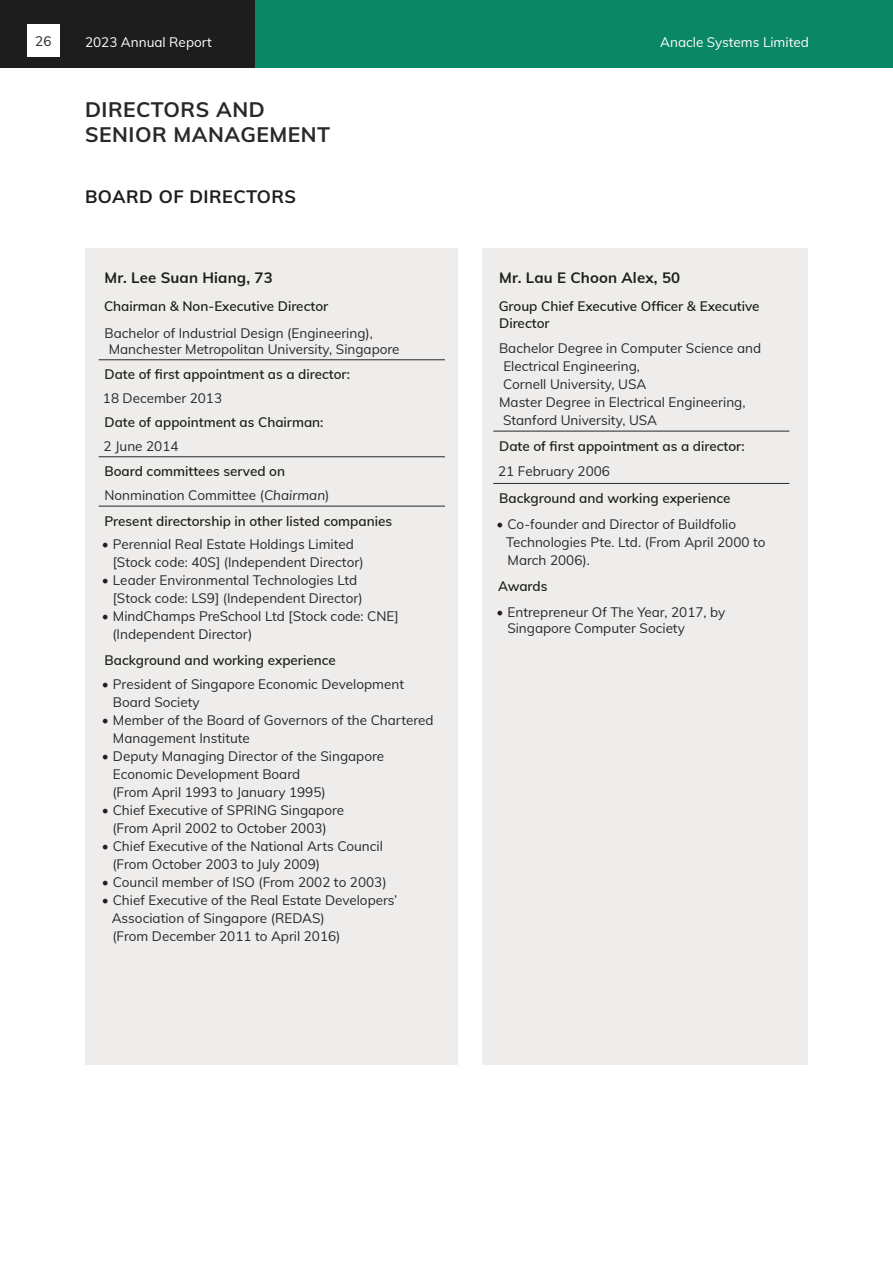
<style>
.page{position:relative;width:893px;height:1263px;background:#fff}
.page>*{position:absolute;margin:0;border:0;box-sizing:border-box;transform-origin:0 0}
.t1{font:700 21px "Mulish";letter-spacing:.025em;color:#282828}
.t2{font:700 18px "Mulish";letter-spacing:.025em;color:#1e1e1d}
.t3{font:700 15px "Mulish";letter-spacing:.01em;color:#1e1e1d}
.t4{font:13.5px/18px "Mulish";color:#282828}
.t5{font:600 13.5px/16.2px "Mulish";color:#1e1e1d}
.t6{font:13.5px "Mulish";color:#fff}
.s1{font-style:italic}
.s2{font-family:"Minion Pro";font-size:18px;color:#231f20}
</style>
<div class="page">
<div style="left:483px;top:248px;width:325px;height:816px;background:#efedec"></div>
<div style="left:85px;top:248px;width:372px;height:816px;background:#efedec"></div>
<hr style="left:99px;top:359px;width:346px;height:1px;background:#282828">
<hr style="left:99px;top:456px;width:346px;height:1px;background:#282828">
<hr style="left:99px;top:506px;width:346px;height:1px;background:#282828">
<hr style="left:493px;top:431px;width:296px;height:1px;background:#282828">
<hr style="left:493px;top:483px;width:296px;height:1px;background:#282828">
<div style="left:0;top:0;width:255px;height:68px;background:#1c1d1c"></div>
<div style="left:255px;top:0;width:638px;height:68px;background:#0a8765"></div>
<div style="left:27px;top:24px;width:33px;height:33px;background:#fff"></div>
<p class="t4" style="left:35px;top:31px;width:18px">26</p>
<p class="t6" style="left:85px;top:32px;width:128px">2023 Annual Report</p>
<p class="t6" style="left:660px;top:32px;width:150px">Anacle Systems Limited</p>
<p class="t1" style="left:85px;top:94px;width:181px">DIRECTORS AND</p>
<p class="t1" style="left:85px;top:119px;width:247px">SENIOR MANAGEMENT</p>
<p class="t2" style="left:85px;top:183px;width:213px">BOARD OF DIRECTORS</p>
<p class="t3" style="left:104px;top:267px;width:170px">Mr. Lee Suan Hiang, 73</p>
<p class="t5" style="left:104px;top:298px;width:226px">Chairman &amp; Non-Executive Director</p>
<p class="t4" style="left:109px;top:324px;width:292px;line-height:16.2px;text-indent:-4px">Bachelor of Industrial Design (Engineering),<br>Manchester Metropolitan University, Singapore</p>
<p class="t5" style="left:105px;top:366px;width:247px">Date of first appointment as a director:</p>
<p class="t4" style="left:103px;top:389px;width:121px">18 December 2013</p>
<p class="t5" style="left:105px;top:413px;width:220px">Date of appointment as Chairman:</p>
<p class="t4" style="left:104px;top:436px;width:77px">2 June 2014</p>
<p class="t5" style="left:105px;top:463px;width:182px">Board committees served on</p>
<p class="t4" style="left:104px;top:486px;width:227px">Nonmination Committee (<span class="s1">Chairman</span>)</p>
<p class="t5" style="left:105px;top:512px;width:289px">Present directorship in other listed companies</p>
<p class="t4" style="left:113px;top:535px;width:253px;text-indent:-11px"><span class="s2">•</span> Perennial Real Estate Holdings Limited [Stock code: 40S] (Independent Director)</p>
<p class="t4" style="left:113px;top:571px;width:252px;text-indent:-11px"><span class="s2">•</span> Leader Environmental Technologies Ltd [Stock code: LS9] (Independent Director)</p>
<p class="t4" style="left:112px;top:607px;width:288px;text-indent:-11px"><span class="s2">•</span> MindChamps PreSchool Ltd [Stock code: CNE] (Independent Director)</p>
<p class="t5" style="left:105px;top:651px;width:233px">Background and working experience</p>
<p class="t4" style="left:113px;top:674px;width:293px;text-indent:-11px"><span class="s2">•</span> President of Singapore Economic Development<br>Board Society</p>
<p class="t4" style="left:113px;top:710px;width:322px;text-indent:-11px"><span class="s2">•</span> Member of the Board of Governors of the Chartered<br>Management Institute</p>
<p class="t4" style="left:112px;top:746px;width:273px;text-indent:-11px"><span class="s2">•</span> Deputy Managing Director of the Singapore<br>Economic Development Board<br>(From April 1993 to January 1995)</p>
<p class="t4" style="left:102px;top:800px;width:244px;text-align:center"><span class="s2">•</span> Chief Executive of SPRING Singapore (From April 2002 to October 2003)</p>
<p class="t4" style="left:112px;top:836px;width:272px;text-indent:-11px"><span class="s2">•</span> Chief Executive of the National Arts Council (From October 2003 to July 2009)</p>
<p class="t4" style="left:102px;top:872px;width:286px"><span class="s2">•</span> Council member of ISO (From 2002 to 2003)</p>
<p class="t4" style="left:112px;top:890px;width:287px;text-indent:-10px"><span class="s2">•</span> Chief Executive of the Real Estate Developers’<br>Association of Singapore (REDAS)<br>(From December 2011 to April 2016)</p>
<p class="t3" style="left:499px;top:267px;width:183px">Mr. Lau E Choon Alex, 50</p>
<p class="t5" style="left:499px;top:298px;width:262px">Group Chief Executive Officer &amp; Executive<br>Director</p>
<p class="t4" style="left:499px;top:339px;width:263px">Bachelor Degree in Computer Science and<br>Electrical Engineering,<br>Cornell University, USA</p>
<p class="t4" style="left:499px;top:393px;width:248px">Master Degree in Electrical Engineering,<br>Stanford University, USA</p>
<p class="t5" style="left:499px;top:437px;width:247px">Date of first appointment as a director:</p>
<p class="t4" style="left:498px;top:461px;width:113px">21 February 2006</p>
<p class="t5" style="left:499px;top:489px;width:233px">Background and working experience</p>
<p class="t4" style="left:506px;top:515px;width:261px;text-indent:-10px"><span class="s2">•</span> Co-founder and Director of Buildfolio<br>Technologies Pte. Ltd. (From April 2000 to<br>March 2006).</p>
<p class="t5" style="left:498px;top:577px;width:51px">Awards</p>
<p class="t4" style="left:507px;top:603px;width:220px;line-height:16.2px;text-indent:-11px"><span class="s2">•</span> Entrepreneur Of The Year, 2017, by<br>Singapore Computer Society</p>
</div>
